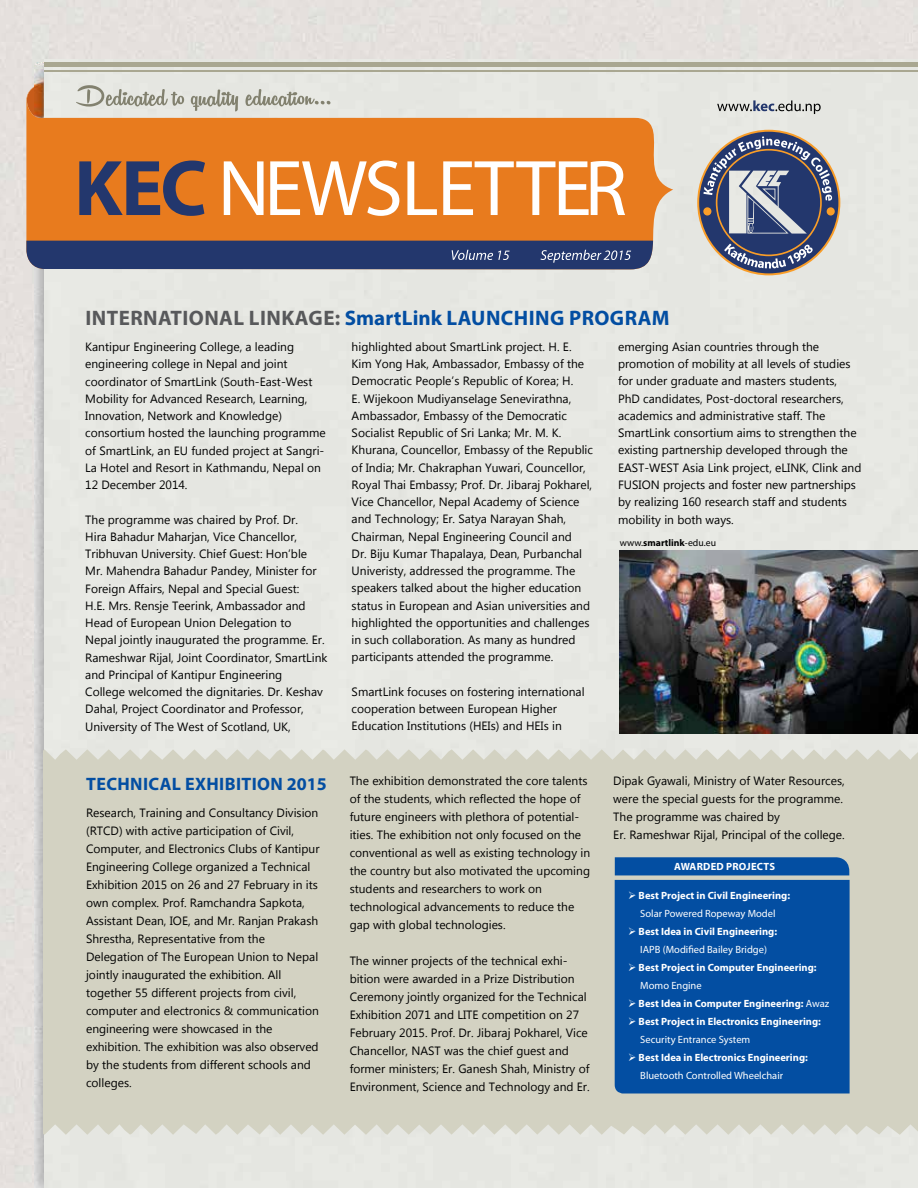
<style>
.page{position:relative;width:918px;height:1188px;background:#fff}
.page>*{position:absolute;margin:0;border:0;box-sizing:border-box;transform-origin:0 0}
.t1{font:700 21px "Myriad Pro";letter-spacing:.02em;color:#034ea2}
.t2{font:700 18px "Myriad Pro";letter-spacing:.02em;color:#034ea2}
.t3{font:12px/17.2px "Myanmar Text";color:#000}
.t4{font:700 10.5px/18px "Myriad Pro";color:#fff}
.t5{font:700 10.5px "Myriad Pro";letter-spacing:.02em;color:#fff}
.t6{font:9.75px "Myriad Pro";color:#000}
.s1{color:#58595b}
.s2{font-weight:700}
.s3{font-weight:400}
</style>
<div class="page">
<div style="left:44px;top:59px;width:874px;height:1129px;background:#e5e6e1"></div>
<svg style="left:21px;top:83px;width:654px;height:186px;background:#e69a58"></svg>
<svg style="left:79px;top:161px;width:126px;height:55px;background:#7e5648"></svg>
<svg style="left:224px;top:161px;width:40px;height:54px"></svg>
<svg style="left:270px;top:161px;width:129px;height:55px"></svg>
<svg style="left:407px;top:161px;width:30px;height:54px"></svg>
<svg style="left:443px;top:161px;width:182px;height:54px"></svg>
<svg style="left:717px;top:100px;width:104px;height:14px"></svg>
<svg style="left:697px;top:130px;width:143px;height:145px;background:#7e8396"></svg>
<div style="left:44px;top:62px;width:874px;height:5px;background:#a9a791"></div>
<hr style="left:44px;top:71px;width:874px;height:1px;background:#a9a791">
<div style="left:26px;top:241px;width:627px;height:28px;background:#23376d"></div>
<svg style="left:76px;top:85px;width:108px;height:22px;background:#c9cac1"></svg>
<svg style="left:191px;top:89px;width:47px;height:22px"></svg>
<svg style="left:245px;top:89px;width:86px;height:17px"></svg>
<div style="left:44px;top:749px;width:874px;height:386px;background:#d3d2c2"></div>
<div style="left:615px;top:880px;width:235px;height:214px;background:#034ea2"></div>
<div style="left:615px;top:857px;width:234px;height:18px;background:#034ea2"></div>
<img style="left:620px;top:550px;width:298px;height:184px">
<h1 class="t1" style="left:85px;top:304px;width:586px"><span class="s1">international linkage:</span> smartLink Launching Program</h1>
<p class="t3" style="left:85px;top:338px;width:242px">Kantipur Engineering College, a leading engineering college in Nepal and joint coordinator of SmartLink (South-East-West Mobility for Advanced Research, Learning, Innovation, Network and Knowledge) consortium hosted the launching programme of SmartLink, an EU funded project at Sangri-La Hotel and Resort in Kathmandu, Nepal on 12 December 2014.</p>
<p class="t3" style="left:85px;top:511px;width:244px">The programme was chaired by Prof. Dr.<br>Hira Bahadur Maharjan, Vice Chancellor, Tribhuvan University. Chief Guest: Hon’ble Mr. Mahendra Bahadur Pandey, Minister for Foreign Affairs, Nepal and Special Guest:<br>H.E. Mrs. Rensje Teerink, Ambassador and Head of European Union Delegation to<br>Nepal jointly inaugurated the programme. Er.<br>Rameshwar Rijal, Joint Coordinator, SmartLink and Principal of Kantipur Engineering<br>College welcomed the dignitaries. Dr. Keshav Dahal, Project Coordinator and Professor, University of The West of Scotland, UK,</p>
<h2 class="t2" style="left:86px;top:772px;width:242px">Technical Exhibition 2015</h2>
<p class="t3" style="left:86px;top:804px;width:235px;line-height:18px">Research, Training and Consultancy Division (RTCD) with active participation of Civil, Computer, and Electronics Clubs of Kantipur Engineering College organized a Technical Exhibition 2015 on 26 and 27 February in its own complex. Prof. Ramchandra Sapkota, Assistant Dean, IOE, and Mr. Ranjan Prakash Shrestha, Representative from the Delegation of The European Union to Nepal jointly inaugurated the exhibition. All together 55 different projects from civil, computer and electronics &amp; communication engineering were showcased in the exhibition. The exhibition was also observed by the students from different schools and colleges.</p>
<p class="t3" style="left:352px;top:338px;width:243px">highlighted about SmartLink project. H. E.<br>Kim Yong Hak, Ambassador, Embassy of the Democratic People’s Republic of Korea; H.<br>E. Wijekoon Mudiyanselage Senevirathna, Ambassador, Embassy of the Democratic Socialist Republic of Sri Lanka; Mr. M. K.<br>Khurana, Councellor, Embassy of the Republic of India; Mr. Chakraphan Yuwari, Councellor, Royal Thai Embassy; Prof. Dr. Jibaraj Pokharel, Vice Chancellor, Nepal Academy of Science and Technology; Er. Satya Narayan Shah, Chairman, Nepal Engineering Council and<br>Dr. Biju Kumar Thapalaya, Dean, Purbanchal Univeristy, addressed the programme. The speakers talked about the higher education status in European and Asian universities and highlighted the opportunities and challenges in such collaboration. As many as hundred participants attended the programme.</p>
<p class="t3" style="left:352px;top:683px;width:235px">SmartLink focuses on fostering international cooperation between European Higher<br>Education Institutions (HEIs) and HEIs in</p>
<p class="t3" style="left:350px;top:771px;width:242px;line-height:18px">The exhibition demonstrated the core talents of the students, which reflected the hope of future engineers with plethora of potential&shy;ities. The exhibition not only focused on the conventional as well as existing technology in the country but also motivated the upcoming students and researchers to work on technological advancements to reduce the gap with global technologies.</p>
<p class="t3" style="left:350px;top:951px;width:242px;line-height:18px">The winner projects of the technical exhi&shy;bition were awarded in a Prize Distribution Ceremony jointly organized for the Technical Exhibition 2071 and LITE competition on 27<br>February 2015. Prof. Dr. Jibaraj Pokharel, Vice Chancellor, NAST was the chief guest and former ministers; Er. Ganesh Shah, Ministry of Environment, Science and Technology and Er.</p>
<p class="t3" style="left:618px;top:338px;width:245px">emerging Asian countries through the promotion of mobility at all levels of studies for under graduate and masters students, PhD candidates, Post-doctoral researchers, academics and administrative staff. The SmartLink consortium aims to strengthen the existing partnership developed through the EAST-WEST Asia Link project, eLINK, Clink and FUSION projects and foster new partnerships by realizing 160 research staff and students mobility in both ways.</p>
<p class="t6" style="left:620px;top:537px;width:98px">www.<span class="s2">smartlink</span>-edu.eu</p>
<p class="t3" style="left:613px;top:771px;width:233px;line-height:18px">Dipak Gyawali, Ministry of Water Resources, were the special guests for the programme.<br>The programme was chaired by<br>Er. Rameshwar Rijal, Principal of the college.</p>
<p class="t5" style="left:674px;top:860px;width:102px">Awarded Projects</p>
<p class="t4" style="left:628px;top:887px;width:163px;text-align:center">➢ Best Project in Civil Engineering:<br><span class="s3">Solar Powered Ropeway Model</span></p>
<p class="t4" style="left:628px;top:923px;width:150px;text-align:center">➢ Best Idea in Civil Engineering:<br><span class="s3">IAPB (Modified Bailey Bridge)</span></p>
<p class="t4" style="left:640px;top:959px;width:178px;text-indent:-12px">➢ Best Project in Computer Engineering:<br><span class="s3">Momo Engine</span></p>
<p class="t4" style="left:628px;top:995px;width:202px">➢ Best Idea in Computer Engineering: <span class="s3">Awaz</span></p>
<p class="t4" style="left:640px;top:1013px;width:182px;text-indent:-12px">➢ Best Project in Electronics Engineering:<br><span class="s3">Security Entrance System</span></p>
<p class="t4" style="left:640px;top:1049px;width:169px;text-indent:-12px">➢ Best Idea in Electronics Engineering:<br><span class="s3">Bluetooth Controlled Wheelchair</span></p>
</div>
